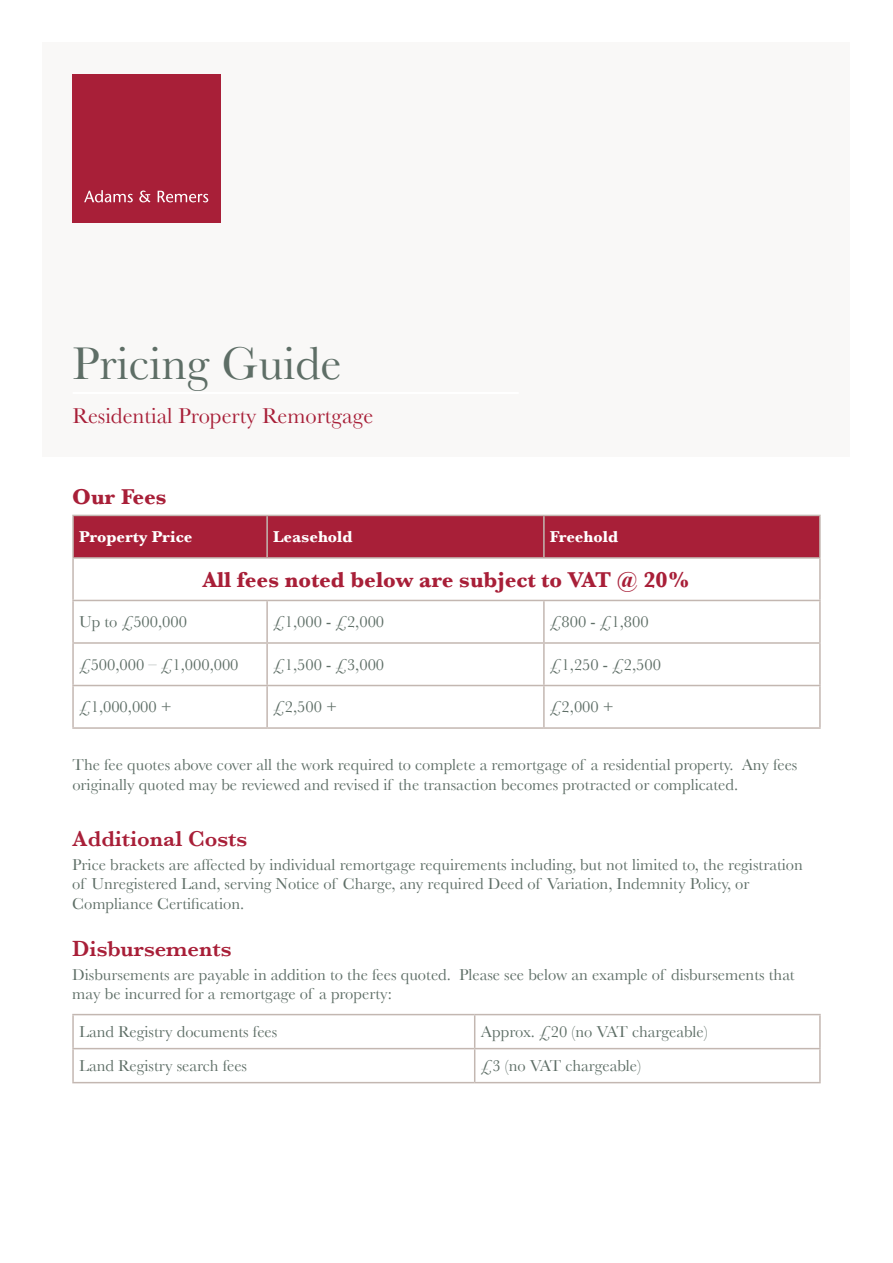
<style>
.page{position:relative;width:893px;height:1263px;background:#fff}
.page>*{position:absolute;margin:0;border:0;box-sizing:border-box;transform-origin:0 0}
.t1{font:48px "Baskerville";color:#5e6e66}
.t2{font:700 22.5px "Baskerville";color:#a81f38}
.t3{font:22.5px "Baskerville";color:#a81f38}
.t4{font:600 22.5px "Baskerville";color:#a81f38}
.t5{font:16.5px/19.5px "Baskerville";color:#5e6e66}
.t6{font:700 16.5px "Baskerville";color:#fff}
</style>
<div class="page">
<div style="left:43px;top:43px;width:807px;height:414px;background:#f9f8f7"></div>
<div style="left:72px;top:74px;width:149px;height:149px;background:#a81f38"></div>
<svg style="left:84px;top:190px;width:49px;height:12px"></svg>
<svg style="left:139px;top:191px;width:12px;height:11px"></svg>
<svg style="left:158px;top:191px;width:50px;height:11px"></svg>
<div style="left:74px;top:516px;width:745px;height:41px;background:#a81f38"></div>
<hr style="left:72px;top:515px;width:195px;height:1px;background:#c3b7b1">
<hr style="left:72px;top:516px;width:2px;height:41px;background:#c3b7b1">
<hr style="left:267px;top:515px;width:277px;height:1px;background:#c3b7b1">
<hr style="left:266px;top:516px;width:2px;height:41px;background:#c3b7b1">
<hr style="left:544px;top:515px;width:277px;height:1px;background:#c3b7b1">
<hr style="left:543px;top:516px;width:2px;height:41px;background:#c3b7b1">
<hr style="left:819px;top:516px;width:2px;height:41px;background:#c3b7b1">
<hr style="left:72px;top:557px;width:195px;height:2px;background:#c3b7b1">
<hr style="left:72px;top:559px;width:2px;height:41px;background:#c3b7b1">
<hr style="left:267px;top:557px;width:277px;height:2px;background:#c3b7b1">
<hr style="left:544px;top:557px;width:277px;height:2px;background:#c3b7b1">
<hr style="left:819px;top:559px;width:2px;height:41px;background:#c3b7b1">
<hr style="left:72px;top:600px;width:195px;height:1px;background:#c3b7b1">
<hr style="left:72px;top:601px;width:2px;height:41px;background:#c3b7b1">
<hr style="left:267px;top:600px;width:277px;height:1px;background:#c3b7b1">
<hr style="left:266px;top:601px;width:2px;height:41px;background:#c3b7b1">
<hr style="left:544px;top:600px;width:277px;height:1px;background:#c3b7b1">
<hr style="left:543px;top:601px;width:2px;height:41px;background:#c3b7b1">
<hr style="left:819px;top:601px;width:2px;height:41px;background:#c3b7b1">
<hr style="left:72px;top:642px;width:195px;height:2px;background:#c3b7b1">
<hr style="left:72px;top:644px;width:2px;height:41px;background:#c3b7b1">
<hr style="left:267px;top:642px;width:277px;height:2px;background:#c3b7b1">
<hr style="left:266px;top:644px;width:2px;height:41px;background:#c3b7b1">
<hr style="left:544px;top:642px;width:277px;height:2px;background:#c3b7b1">
<hr style="left:543px;top:644px;width:2px;height:41px;background:#c3b7b1">
<hr style="left:819px;top:644px;width:2px;height:41px;background:#c3b7b1">
<hr style="left:72px;top:685px;width:195px;height:1px;background:#c3b7b1">
<hr style="left:72px;top:686px;width:2px;height:41px;background:#c3b7b1">
<hr style="left:267px;top:685px;width:277px;height:1px;background:#c3b7b1">
<hr style="left:266px;top:686px;width:2px;height:41px;background:#c3b7b1">
<hr style="left:544px;top:685px;width:277px;height:1px;background:#c3b7b1">
<hr style="left:543px;top:686px;width:2px;height:41px;background:#c3b7b1">
<hr style="left:819px;top:686px;width:2px;height:41px;background:#c3b7b1">
<hr style="left:72px;top:727px;width:195px;height:2px;background:#c3b7b1">
<hr style="left:267px;top:727px;width:277px;height:2px;background:#c3b7b1">
<hr style="left:544px;top:727px;width:277px;height:2px;background:#c3b7b1">
<hr style="left:72px;top:1049px;width:2px;height:33px;background:#c3b7b1">
<hr style="left:474px;top:1049px;width:1px;height:33px;background:#c3b7b1">
<hr style="left:819px;top:1049px;width:2px;height:33px;background:#c3b7b1">
<hr style="left:72px;top:1082px;width:403px;height:1px;background:#c3b7b1">
<hr style="left:475px;top:1082px;width:346px;height:1px;background:#c3b7b1">
<hr style="left:72px;top:1014px;width:403px;height:1px;background:#c3b7b1">
<hr style="left:72px;top:1015px;width:2px;height:33px;background:#c3b7b1">
<hr style="left:475px;top:1014px;width:346px;height:1px;background:#c3b7b1">
<hr style="left:474px;top:1015px;width:1px;height:33px;background:#c3b7b1">
<hr style="left:819px;top:1015px;width:2px;height:33px;background:#c3b7b1">
<hr style="left:72px;top:1048px;width:403px;height:1px;background:#c3b7b1">
<hr style="left:475px;top:1048px;width:346px;height:1px;background:#c3b7b1">
<hr style="left:73px;top:392px;width:446px;height:2px;background:#fff">
<h1 class="t1" style="left:72px;top:335px;width:271px">Pricing Guide</h1>
<h2 class="t3" style="left:73px;top:402px;width:302px">Residential Property Remortgage</h2>
<h2 class="t2" style="left:72px;top:484px;width:96px">Our Fees</h2>
<p class="t6" style="left:79px;top:527px;width:115px">Property Price</p>
<p class="t6" style="left:273px;top:527px;width:81px">Leasehold</p>
<p class="t6" style="left:550px;top:527px;width:70px">Freehold</p>
<h2 class="t2" style="left:203px;top:566px;width:489px">All fees noted below are subject to VAT @ 20%</h2>
<p class="t5" style="left:79px;top:612px;width:109px">Up to £500,000</p>
<p class="t5" style="left:273px;top:612px;width:113px">£1,000 - £2,000</p>
<p class="t5" style="left:550px;top:612px;width:100px">£800 - £1,800</p>
<p class="t5" style="left:79px;top:654px;width:161px">£500,000 – £1,000,000</p>
<p class="t5" style="left:273px;top:654px;width:113px">£1,500 - £3,000</p>
<p class="t5" style="left:550px;top:654px;width:113px">£1,250 - £2,500</p>
<p class="t5" style="left:79px;top:697px;width:94px">£1,000,000 +</p>
<p class="t5" style="left:273px;top:697px;width:65px">£2,500 +</p>
<p class="t5" style="left:550px;top:697px;width:65px">£2,000 +</p>
<p class="t5" style="left:72px;top:755px;width:727px">The fee quotes above cover all the work required to complete a remortgage of a residential property. Any fees originally quoted may be reviewed and revised if the transaction becomes protracted or complicated.</p>
<h2 class="t4" style="left:72px;top:825px;width:176px">Additional Costs</h2>
<p class="t5" style="left:72px;top:854px;width:732px">Price brackets are affected by individual remortgage requirements including, but not limited to, the registration of Unregistered Land, serving Notice of Charge, any required Deed of Variation, Indemnity Policy, or<br>Compliance Certification.</p>
<h2 class="t4" style="left:72px;top:935px;width:161px">Disbursements</h2>
<p class="t5" style="left:72px;top:964px;width:724px">Disbursements are payable in addition to the fees quoted. Please see below an example of disbursements that may be incurred for a remortgage of a property:</p>
<p class="t5" style="left:79px;top:1022px;width:200px">Land Registry documents fees</p>
<p class="t5" style="left:481px;top:1022px;width:228px">Approx. £20 (no VAT chargeable)</p>
<p class="t5" style="left:79px;top:1056px;width:170px">Land Registry search fees</p>
<p class="t5" style="left:481px;top:1056px;width:162px">£3 (no VAT chargeable)</p>
</div>
